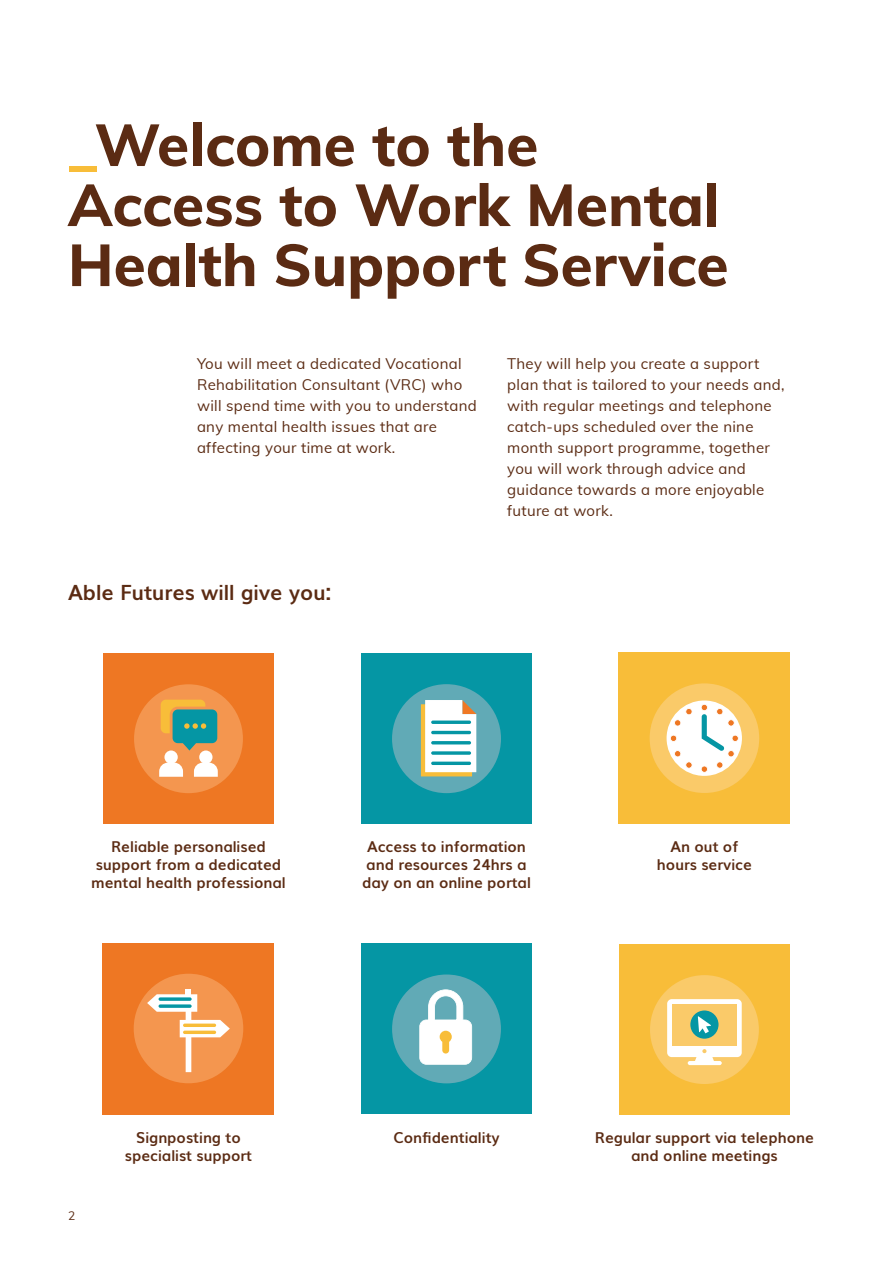
<style>
.page{position:relative;width:893px;height:1263px;background:#fff}
.page>*{position:absolute;margin:0;border:0;box-sizing:border-box;transform-origin:0 0}
.t1{font:800 58.5px/60px "Muli";color:#5b2b13}
.t2{font:700 21px "Muli";color:#5b2b13}
.t3{font:15px/21px "Muli";letter-spacing:.02em;color:#5b2b13}
.t4{font:700 15px/18px "Muli";color:#5b2b13;text-align:center}
.t5{font:12px "Muli";color:#5b2b13}
.s1{color:#f8bd39}
</style>
<div class="page">
<div style="left:361px;top:944px;width:171px;height:170px;background:#0596a4"></div>
<div style="left:392px;top:974px;width:109px;height:109px;background:#61aab6;border-radius:50%"></div>
<svg style="left:419px;top:989px;width:53px;height:76px"></svg>
<div style="left:619px;top:944px;width:170px;height:171px;background:#f8bd39"></div>
<div style="left:650px;top:975px;width:109px;height:109px;background:#faca69;border-radius:50%"></div>
<svg style="left:667px;top:999px;width:75px;height:66px"></svg>
<div style="left:103px;top:654px;width:171px;height:170px;background:#ee7723"></div>
<div style="left:134px;top:684px;width:109px;height:109px;background:#f4964f;border-radius:50%"></div>
<svg style="left:159px;top:700px;width:59px;height:77px"></svg>
<div style="left:361px;top:653px;width:171px;height:171px;background:#0596a4"></div>
<div style="left:392px;top:684px;width:109px;height:109px;background:#61aab6;border-radius:50%"></div>
<svg style="left:421px;top:700px;width:55px;height:76px;background:#f4edda"></svg>
<svg style="left:431px;top:720px;width:40px;height:4px"></svg>
<hr style="left:431px;top:731px;width:40px;height:3px;background:#0596a4;border-radius:2px">
<hr style="left:431px;top:741px;width:40px;height:3px;background:#0596a4;border-radius:2px">
<svg style="left:431px;top:751px;width:40px;height:4px"></svg>
<hr style="left:431px;top:762px;width:40px;height:3px;background:#0596a4;border-radius:2px">
<div style="left:619px;top:653px;width:171px;height:171px;background:#f8bd39"></div>
<div style="left:650px;top:683px;width:109px;height:110px;background:#faca69;border-radius:50%"></div>
<div style="left:667px;top:700px;width:75px;height:76px;background:#fff;border-radius:50%"></div>
<svg style="left:670px;top:735px;width:7px;height:7px"></svg>
<svg style="left:674px;top:750px;width:18px;height:19px"></svg>
<svg style="left:674px;top:708px;width:18px;height:18px"></svg>
<svg style="left:701px;top:704px;width:38px;height:69px"></svg>
<div style="left:103px;top:943px;width:171px;height:171px;background:#ee7723"></div>
<div style="left:134px;top:974px;width:109px;height:109px;background:#f4964f;border-radius:50%"></div>
<svg style="left:147px;top:994px;width:83px;height:78px"></svg>
<div style="left:186px;top:990px;width:5px;height:9px;background:#fff"></div>
<svg style="left:159px;top:997px;width:33px;height:4px"></svg>
<svg style="left:159px;top:1004px;width:33px;height:4px"></svg>
<svg style="left:183px;top:1023px;width:33px;height:4px"></svg>
<svg style="left:183px;top:1030px;width:33px;height:4px"></svg>
<h1 class="t1" style="left:68px;top:112px;width:662px"><span class="s1">_</span>Welcome to the<br>Access to Work Mental<br>Health Support Service</h1>
<p class="t3" style="left:197px;top:352px;width:281px">You will meet a dedicated Vocational Rehabilitation Consultant (VRC) who will spend time with you to understand any mental health issues that are affecting your time at work.</p>
<p class="t3" style="left:507px;top:352px;width:279px">They will help you create a support plan that is tailored to your needs and, with regular meetings and telephone catch-ups scheduled over the nine month support programme, together you will work through advice and guidance towards a more enjoyable future at work.</p>
<h2 class="t2" style="left:68px;top:576px;width:265px">Able Futures will give you:</h2>
<p class="t4" style="left:91px;top:837px;width:196px">Reliable personalised support from a dedicated mental health professional</p>
<p class="t4" style="left:362px;top:837px;width:170px">Access to information and resources 24hrs a day on an online portal</p>
<p class="t4" style="left:657px;top:837px;width:96px">An out of hours service</p>
<p class="t5" style="left:68px;top:1207px;width:9px">2</p>
<p class="t4" style="left:125px;top:1127px;width:129px">Signposting to specialist support</p>
<p class="t4" style="left:393px;top:1127px;width:108px">Confidentiality</p>
<p class="t4" style="left:595px;top:1127px;width:220px">Regular support via telephone and online meetings</p>
</div>
